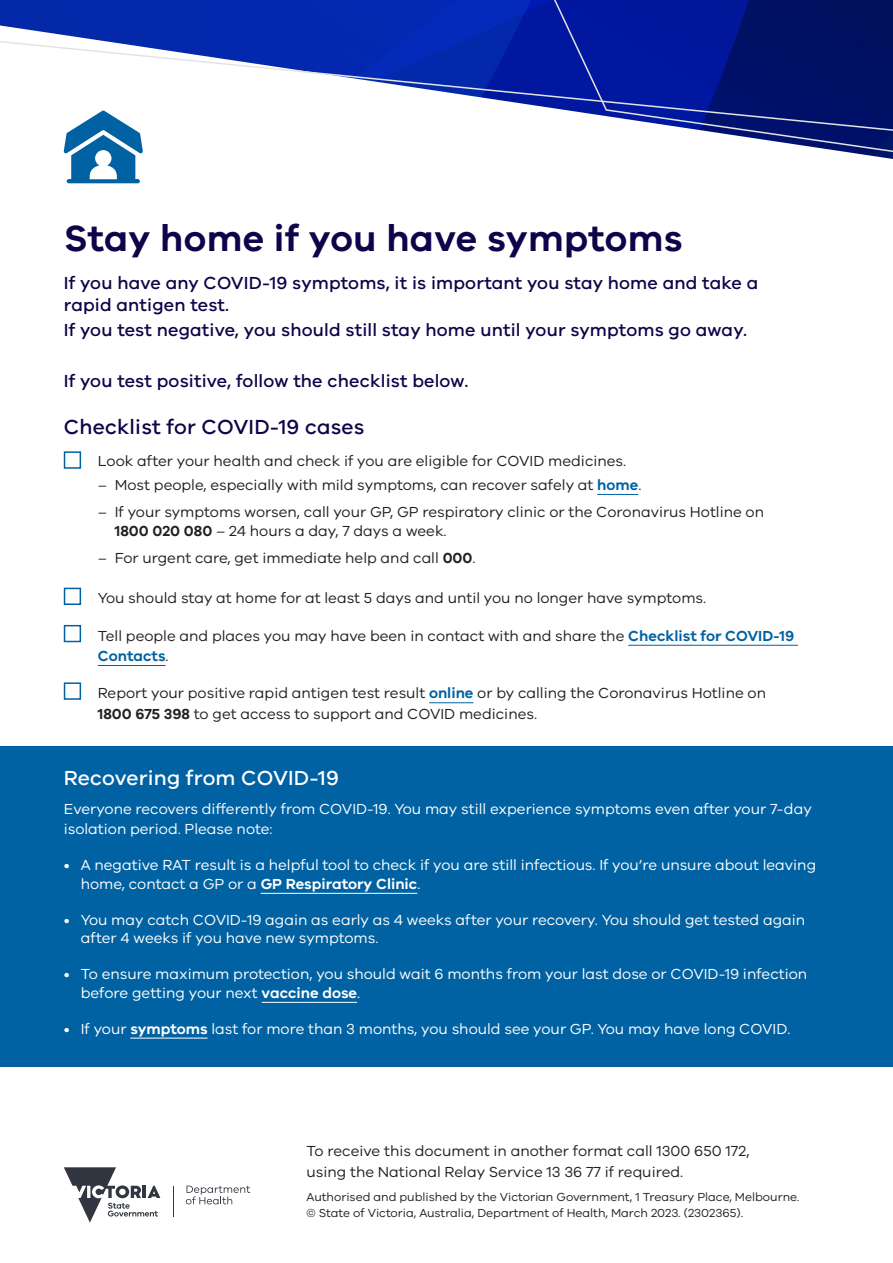
<style>
.page{position:relative;width:893px;height:1263px;background:#fff}
.page>*{position:absolute;margin:0;border:0;box-sizing:border-box;transform-origin:0 0}
.Heading_1_Masthead{font:600 37.5px "VIC";letter-spacing:.01em;color:#0d0449}
.Subheading_1_Masthea{font:500 21px "VIC";letter-spacing:.01em;color:#0d0449}
.Subheading_1_Masthea-2{font:500 21px "VIC";letter-spacing:.01em;color:#fff}
.Subheading_1_Masthea-3{font:500 18px/22.5px "VIC";letter-spacing:.01em;color:#0d0449}
.Body_Copy{font:15px/18.8px "VIC";color:#fff}
.Body_Bullet_Last{font:15px/20.2px "VIC";color:#231f20}
.Accessibility_detail{font:15px/20.2px "VIC";color:#231f20}
.Body_Bullet{font:15px "VIC";color:#231f20}
.Publishing_imprint_d{font:12px/15.8px "VIC";color:#231f20}
.s1{font-weight:600;color:#0062a3}
.s2{font-weight:600}
</style>
<div class="page">
<img style="left:0;top:0;width:893px;height:159px">
<svg style="left:546px;top:0;width:347px;height:155px"></svg>
<svg style="left:0;top:38px;width:893px;height:95px"></svg>
<div style="left:0;top:746px;width:893px;height:320px;background:#0062a3"></div>
<svg style="left:64px;top:1167px;width:96px;height:55px"></svg>
<hr style="left:173px;top:1186px;width:1px;height:30px;background:#323640">
<svg style="left:186px;top:1185px;width:64px;height:19px"></svg>
<hr style="left:597px;top:494px;width:41px;height:1px;background:#0062a3">
<hr style="left:628px;top:645px;width:170px;height:1px;background:#0062a3">
<hr style="left:98px;top:665px;width:68px;height:1px;background:#0062a3">
<hr style="left:429px;top:702px;width:44px;height:1px;background:#0062a3">
<hr style="left:261px;top:893px;width:156px;height:1px;background:#fff">
<hr style="left:262px;top:1002px;width:95px;height:1px;background:#fff">
<hr style="left:130px;top:1038px;width:78px;height:1px;background:#fff">
<div style="left:64px;top:451px;width:17px;height:18px;border:2px solid #0062a3"></div>
<div style="left:64px;top:588px;width:17px;height:17px;border:2px solid #0062a3"></div>
<div style="left:64px;top:625px;width:17px;height:17px;border:2px solid #0062a3"></div>
<div style="left:64px;top:682px;width:17px;height:18px;border:2px solid #0062a3"></div>
<svg style="left:64px;top:110px;width:79px;height:73px"></svg>
<h1 class="Heading_1_Masthead" style="left:64px;top:215px;width:620px">Stay home if you have symptoms</h1>
<h1 class="Subheading_1_Masthea-3" style="left:64px;top:271px;width:696px">If you have any COVID-19 symptoms, it is important you stay home and take a rapid antigen test.</h1>
<h1 class="Subheading_1_Masthea-3" style="left:64px;top:318px;width:685px">If you test negative, you should still stay home until your symptoms go away.</h1>
<h1 class="Subheading_1_Masthea-3" style="left:64px;top:370px;width:406px">If you test positive, follow the checklist below.</h1>
<h1 class="Subheading_1_Masthea" style="left:64px;top:414px;width:302px">Checklist for COVID-19 cases</h1>
<p class="Body_Bullet" style="left:98px;top:452px;width:530px">Look after your health and check if you are eligible for COVID medicines.</p>
<p class="Body_Bullet_Last" style="left:98px;top:474px;width:545px">– Most people, especially with mild symptoms, can recover safely at <span class="s1">home</span>.</p>
<p class="Body_Bullet_Last" style="left:115px;top:502px;width:651px;line-height:18.8px;text-indent:-17px">– If your symptoms worsen, call your GP, GP respiratory clinic or the Coronavirus Hotline on<br><span class="s2">1800 020 080</span> – 24 hours a day, 7 days a week.</p>
<p class="Body_Bullet_Last" style="left:98px;top:548px;width:379px">– For urgent care, get immediate help and call <span class="s2">000</span>.</p>
<p class="Body_Bullet_Last" style="left:98px;top:588px;width:610px">You should stay at home for at least 5 days and until you no longer have symptoms.</p>
<p class="Body_Bullet_Last" style="left:98px;top:625px;width:698px">Tell people and places you may have been in contact with and share the <span class="s1">Checklist for COVID-19<br>Contacts</span>.</p>
<p class="Body_Bullet_Last" style="left:98px;top:683px;width:670px">Report your positive rapid antigen test result <span class="s1">online</span> or by calling the Coronavirus Hotline on<br><span class="s2">1800 675 398</span> to get access to support and COVID medicines.</p>
<h1 class="Subheading_1_Masthea-2" style="left:64px;top:766px;width:277px">Recovering from COVID-19</h1>
<p class="Body_Copy" style="left:64px;top:798px;width:749px;line-height:20.2px">Everyone recovers differently from COVID-19. You may still experience symptoms even after your 7-day isolation period. Please note:</p>
<p class="Body_Copy" style="left:81px;top:855px;width:737px;text-indent:-17px">• A negative RAT result is a helpful tool to check if you are still infectious. If you’re unsure about leaving home, contact a GP or a <span class="s2">GP Respiratory Clinic</span>.</p>
<p class="Body_Copy" style="left:81px;top:910px;width:726px;text-indent:-17px">• You may catch COVID-19 again as early as 4 weeks after your recovery. You should get tested again after 4 weeks if you have new symptoms.</p>
<p class="Body_Copy" style="left:81px;top:964px;width:728px;text-indent:-17px">• To ensure maximum protection, you should wait 6 months from your last dose or COVID-19 infection before getting your next <span class="s2">vaccine dose</span>.</p>
<p class="Body_Copy" style="left:64px;top:1019px;width:728px">• If your <span class="s2">symptoms</span> last for more than 3 months, you should see your GP. You may have long COVID.</p>
<p class="Accessibility_detail" style="left:307px;top:1141px;width:444px">To receive this document in another format call 1300 650 172, using the National Relay Service 13 36 77 if required.</p>
<p class="Publishing_imprint_d" style="left:307px;top:1188px;width:494px">Authorised and published by the Victorian Government, 1 Treasury Place, Melbourne. © State of Victoria, Australia, Department of Health, March 2023. (2302365).</p>
</div>
